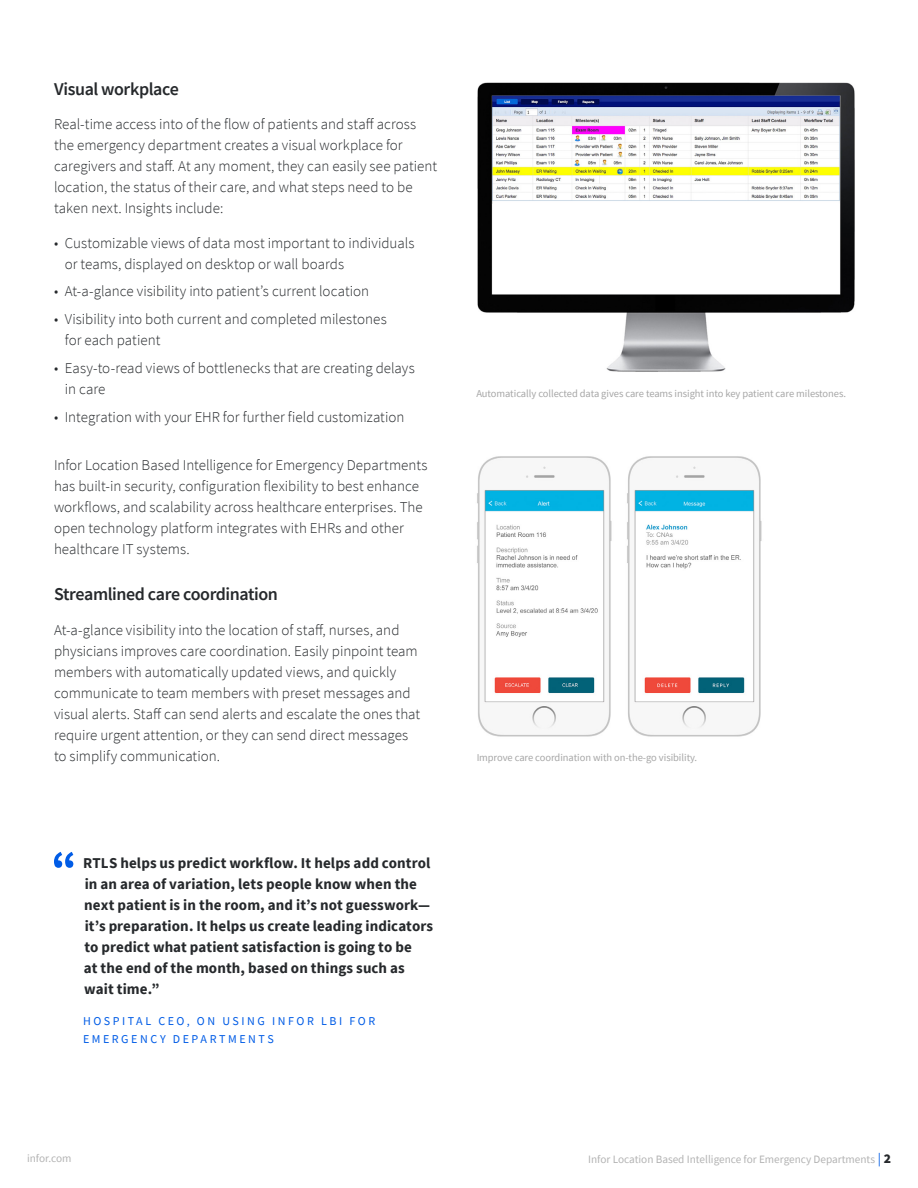
<style>
.page{position:relative;width:918px;height:1188px;background:#fff}
.page>*{position:absolute;margin:0;border:0;box-sizing:border-box;transform-origin:0 0}
.Subhead_1{font:600 18px "Source Sans Pro";letter-spacing:-.025em;color:#26292c}
.Body_Copy{font:300 15px/21px "Source Sans Pro";color:#26292c}
.t1{font:700 15px/21px "Source Sans Pro";letter-spacing:.005em;color:#26292c}
.Attribution{font:12px/18px "Source Sans Pro";letter-spacing:.21em;color:#005ce6}
.t2{font:11.25px "Source Sans Pro";color:#b3b3b3}
.t3{font:10.5px "Source Sans Pro";letter-spacing:-.005em;color:#a6a6a6}
.s1{font-size:13.5px;color:#005ce6}
.s2{font-weight:900;font-size:13.5px;color:#26292c}
</style>
<div class="page">
<svg style="left:54px;top:852px;width:19px;height:16px"></svg>
<img style="left:477px;top:82px;width:378px;height:290px">
<img style="left:477px;top:456px;width:285px;height:281px">
<p class="Subhead_1" style="left:54px;top:77px;width:126px">Visual workplace</p>
<p class="Body_Copy" style="left:54px;top:114px;width:385px">Real-time access into of the flow of patients and staff across the emergency department creates a visual workplace for caregivers and staff. At any moment, they can easily see patient location, the status of their care, and what steps need to be taken next. Insights include:</p>
<p class="Body_Copy" style="left:65px;top:232px;width:351px;text-indent:-11px">• Customizable views of data most important to individuals or teams, displayed on desktop or wall boards</p>
<p class="Body_Copy" style="left:54px;top:281px;width:317px">• At-a-glance visibility into patient’s current location</p>
<p class="Body_Copy" style="left:65px;top:309px;width:323px;text-indent:-11px">• Visibility into both current and completed milestones for each patient</p>
<p class="Body_Copy" style="left:65px;top:357px;width:351px;text-indent:-11px">• Easy-to-read views of bottlenecks that are creating delays in care</p>
<p class="Body_Copy" style="left:54px;top:406px;width:352px">• Integration with your EHR for further field customization</p>
<p class="Body_Copy" style="left:54px;top:454px;width:375px">Infor Location Based Intelligence for Emergency Departments has built-in security, configuration flexibility to best enhance workflows, and scalability across healthcare enterprises. The open technology platform integrates with EHRs and other healthcare IT systems.</p>
<p class="Subhead_1" style="left:54px;top:582px;width:226px">Streamlined care coordination</p>
<p class="Body_Copy" style="left:54px;top:619px;width:368px">At-a-glance visibility into the location of staff, nurses, and physicians improves care coordination. Easily pinpoint team members with automatically updated views, and quickly communicate to team members with preset messages and visual alerts. Staff can send alerts and escalate the ones that require urgent attention, or they can send direct messages to simplify communication.</p>
<p class="t1" style="left:83px;top:852px;width:352px">RTLS helps us predict workflow. It helps add control in an area of variation, lets people know when the next patient is in the room, and it’s not guesswork— it’s preparation. It helps us create leading indicators to predict what patient satisfaction is going to be<br>at the end of the month, based on things such as wait time.”</p>
<p class="Attribution" style="left:83px;top:1012px;width:294px">HOSPITAL CEO, ON USING INFOR LBI FOR<br>EMERGENCY DEPARTMENTS</p>
<p class="t3" style="left:476px;top:387px;width:371px">Automatically collected data gives care teams insight into key patient care milestones.</p>
<p class="t3" style="left:477px;top:751px;width:222px">Improve care coordination with on-the-go visibility.</p>
<p class="t2" style="left:27px;top:1152px;width:46px">infor.com</p>
<p class="t2" style="left:588px;top:1152px;width:304px">Infor Location Based Intelligence for Emergency Departments <span class="s1">|</span> <span class="s2">2</span></p>
</div>
